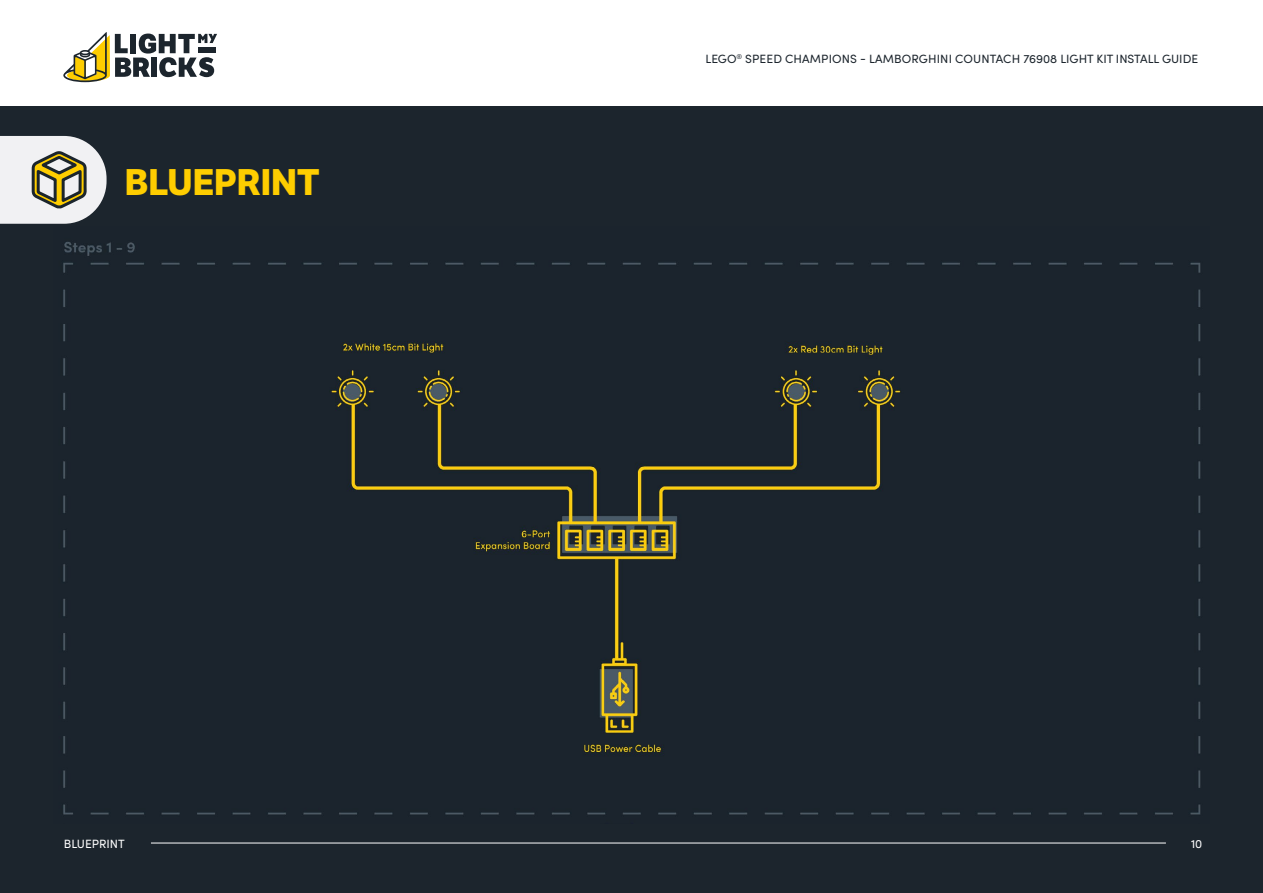
<style>
.page{position:relative;width:1263px;height:893px;background:#fff}
.page>*{position:absolute;margin:0;border:0;box-sizing:border-box;transform-origin:0 0}
.t1{font:700 36px "LFT Etica";color:#fecd00}
.t2{font:12px "Sofia Pro";letter-spacing:.005em;color:#1c252d}
.t3{font:12px "Sofia Pro";color:#fff}
</style>
<div class="page">
<div style="left:0;top:106px;width:1263px;height:787px;background:#1c252d"></div>
<hr style="left:151px;top:843px;width:1015px;height:1px;background:#fff">
<svg style="left:0;top:136px;width:107px;height:88px"></svg>
<svg style="left:63px;top:32px;width:154px;height:50px"></svg>
<img style="left:63px;top:242px;width:1138px;height:573px">
<h1 class="t1" style="left:125px;top:160px;width:196px">BLUEPRINT</h1>
<p class="t2" style="left:705px;top:50px;width:494px">LEGO<sup>®</sup> SPEED CHAMPIONS - LAMBORGHINI COUNTACH 76908 LIGHT KIT INSTALL GUIDE</p>
<p class="t3" style="left:64px;top:835px;width:63px">BLUEPRINT</p>
<p class="t3" style="left:1191px;top:835px;width:13px">10</p>
</div>
